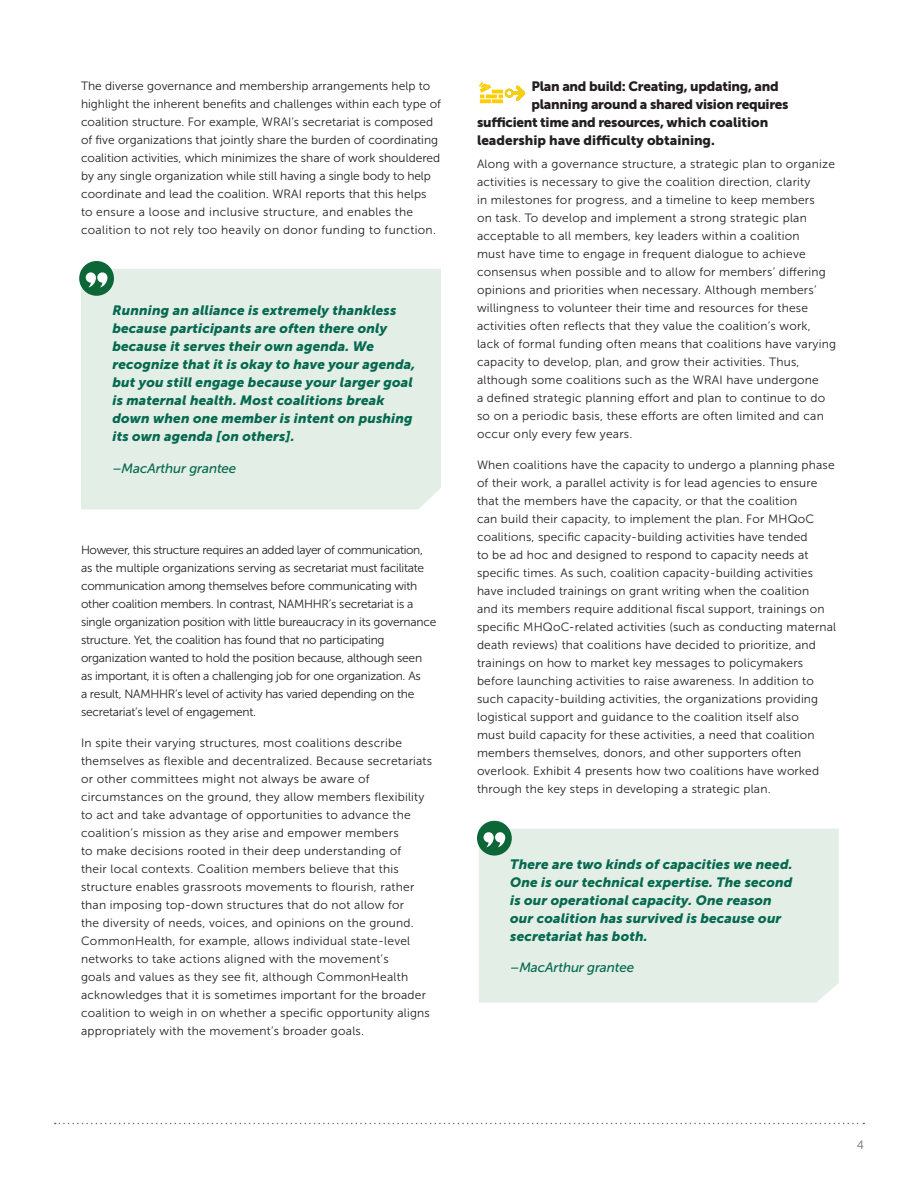
<style>
.page{position:relative;width:918px;height:1188px;background:#fff}
.page>*{position:absolute;margin:0;border:0;box-sizing:border-box;transform-origin:0 0}
.Text{font:italic 13.5px/18px "Museo Sans 900";letter-spacing:.01em;color:#05694f}
.Heading_2{font:13.5px "Museo Sans 900";letter-spacing:-.02em;color:#231f20}
.Heading_2-2{font:13.5px "Museo Sans 900";color:#231f20}
.Text-2{font:italic 13.5px "Museo Sans 500";letter-spacing:-.01em;color:#05694f}
.Text-3{font:12px/18px "Museo Sans 300";letter-spacing:.015em;color:#231f20}
.Text-4{font:12px/18px "Museo Sans 300";letter-spacing:-.02em;color:#231f20}
.t1{font:12px "Museo Sans 300";color:#6c7070}
</style>
<div class="page">
<svg style="left:55px;top:1123px;width:809px;height:1px"></svg>
<div style="left:81px;top:269px;width:360px;height:240px;background:#e3efe6"></div>
<div style="left:79px;top:261px;width:35px;height:35px;background:#0c6638;border-radius:50%"></div>
<svg style="left:86px;top:272px;width:21px;height:15px"></svg>
<svg style="left:479px;top:82px;width:46px;height:21px"></svg>
<div style="left:479px;top:829px;width:360px;height:174px;background:#e3efe6"></div>
<div style="left:477px;top:821px;width:35px;height:35px;background:#0c6638;border-radius:50%"></div>
<svg style="left:484px;top:832px;width:21px;height:15px"></svg>
<p class="Text-3" style="left:81px;top:77px;width:362px">The diverse governance and membership arrangements help to highlight the inherent benefits and challenges within each type of coalition structure. For example, WRAI’s secretariat is composed of five organizations that jointly share the burden of coordinating coalition activities, which minimizes the share of work shouldered by any single organization while still having a single body to help coordinate and lead the coalition. WRAI reports that this helps to ensure a loose and inclusive structure, and enables the coalition to not rely too heavily on donor funding to function.</p>
<p class="Text" style="left:112px;top:302px;width:305px">Running an alliance is extremely thankless because participants are often there only because it serves their own agenda. We recognize that it is okay to have your agenda, but you still engage because your larger goal is maternal health. Most coalitions break down when one member is intent on pushing its own agenda [on others].</p>
<p class="Text-2" style="left:112px;top:461px;width:125px">–MacArthur grantee</p>
<p class="Text-4" style="left:81px;top:540px;width:357px">However, this structure requires an added layer of communication, as the multiple organizations serving as secretariat must facilitate communication among themselves before communicating with other coalition members. In contrast, NAMHHR’s secretariat is a single organization position with little bureaucracy in its governance structure. Yet, the coalition has found that no participating organization wanted to hold the position because, although seen as important, it is often a challenging job for one organization. As<br>a result, NAMHHR’s level of activity has varied depending on the secretariat’s level of engagement.</p>
<p class="Text-3" style="left:81px;top:734px;width:353px">In spite their varying structures, most coalitions describe themselves as flexible and decentralized. Because secretariats or other committees might not always be aware of circumstances on the ground, they allow members flexibility to act and take advantage of opportunities to advance the coalition’s mission as they arise and empower members<br>to make decisions rooted in their deep understanding of<br>their local contexts. Coalition members believe that this structure enables grassroots movements to flourish, rather than imposing top-down structures that do not allow for<br>the diversity of needs, voices, and opinions on the ground.<br>CommonHealth, for example, allows individual state-level networks to take actions aligned with the movement’s<br>goals and values as they see fit, although CommonHealth acknowledges that it is sometimes important for the broader coalition to weigh in on whether a specific opportunity aligns appropriately with the movement’s broader goals.</p>
<p class="Heading_2" style="left:532px;top:79px;width:249px">Plan and build: Creating, updating, and</p>
<p class="Heading_2" style="left:532px;top:97px;width:259px">planning around a shared vision requires</p>
<p class="Heading_2" style="left:477px;top:115px;width:293px">sufficient time and resources, which coalition</p>
<p class="Heading_2-2" style="left:477px;top:133px;width:239px">leadership have difficulty obtaining.</p>
<p class="Text-3" style="left:477px;top:155px;width:361px">Along with a governance structure, a strategic plan to organize activities is necessary to give the coalition direction, clarity<br>in milestones for progress, and a timeline to keep members<br>on task. To develop and implement a strong strategic plan acceptable to all members, key leaders within a coalition<br>must have time to engage in frequent dialogue to achieve consensus when possible and to allow for members’ differing opinions and priorities when necessary. Although members’ willingness to volunteer their time and resources for these activities often reflects that they value the coalition’s work, lack of formal funding often means that coalitions have varying capacity to develop, plan, and grow their activities. Thus, although some coalitions such as the WRAI have undergone<br>a defined strategic planning effort and plan to continue to do so on a periodic basis, these efforts are often limited and can occur only every few years.</p>
<p class="Text-3" style="left:477px;top:456px;width:361px">When coalitions have the capacity to undergo a planning phase of their work, a parallel activity is for lead agencies to ensure that the members have the capacity, or that the coalition<br>can build their capacity, to implement the plan. For MHQoC coalitions, specific capacity-building activities have tended<br>to be ad hoc and designed to respond to capacity needs at specific times. As such, coalition capacity-building activities have included trainings on grant writing when the coalition<br>and its members require additional fiscal support, trainings on specific MHQoC-related activities (such as conducting maternal death reviews) that coalitions have decided to prioritize, and trainings on how to market key messages to policymakers before launching activities to raise awareness. In addition to such capacity-building activities, the organizations providing logistical support and guidance to the coalition itself also<br>must build capacity for these activities, a need that coalition members themselves, donors, and other supporters often overlook. Exhibit 4 presents how two coalitions have worked through the key steps in developing a strategic plan.</p>
<p class="Text" style="left:510px;top:855px;width:284px">There are two kinds of capacities we need.<br>One is our technical expertise. The second is our operational capacity. One reason our coalition has survived is because our secretariat has both.</p>
<p class="Text-2" style="left:510px;top:960px;width:125px">–MacArthur grantee</p>
<p class="t1" style="left:857px;top:1139px;width:9px">4</p>
</div>
